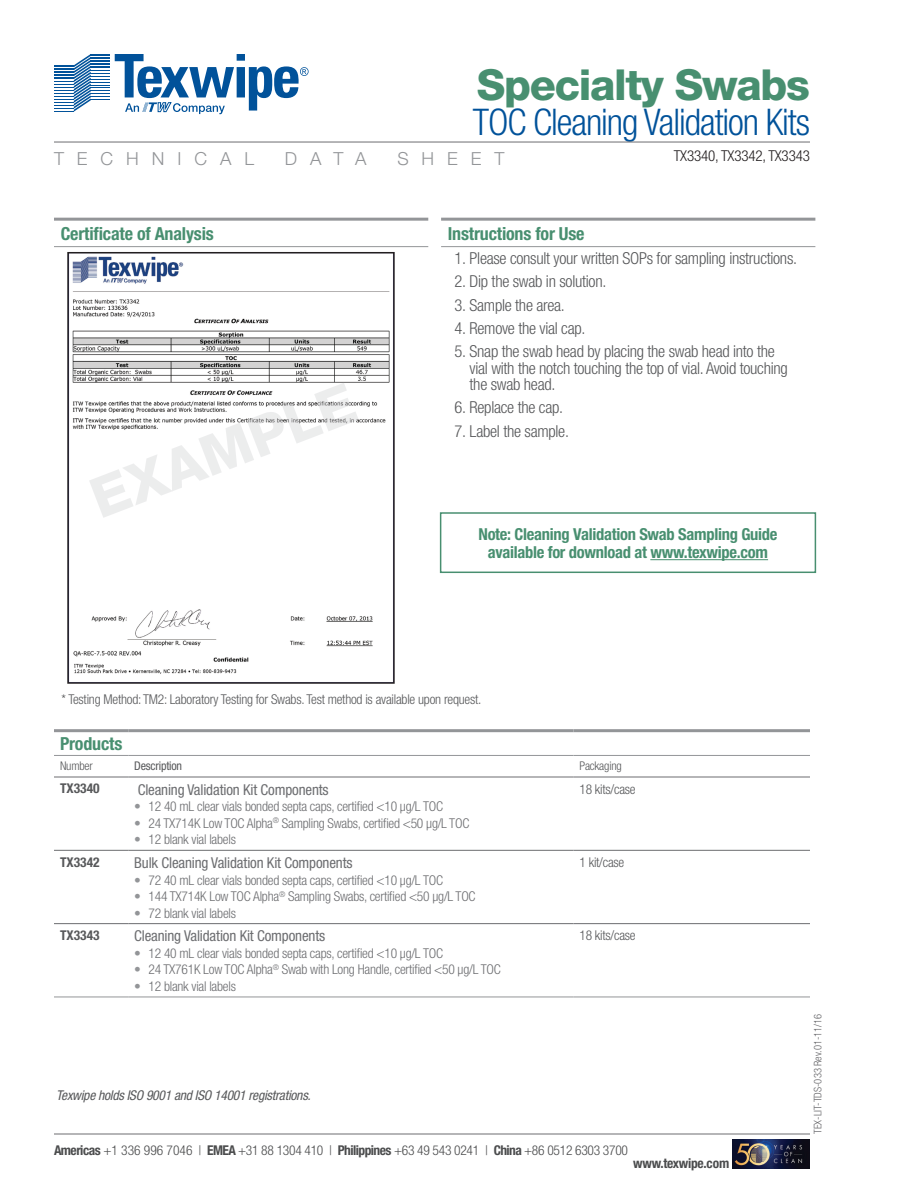
<style>
.page{position:relative;width:918px;height:1188px;background:#fff}
.page>*{position:absolute;margin:0;border:0;box-sizing:border-box;transform-origin:0 0}
.t1{font:800 42.75px "Helvetica Neue";letter-spacing:-.03em;color:#488f70}
.t2{font:300 condensed 36.75px "Helvetica Neue";letter-spacing:-.03em;color:#01529a}
.t3{font:700 condensed 18px "Helvetica Neue";letter-spacing:-.01em;color:#488f70}
.t4{font:300 18px "Helvetica Neue";letter-spacing:.72em;color:#939598}
.t5{font:300 condensed 16.5px/16.5px "Helvetica Neue";letter-spacing:-.015em;color:#57585a}
.t6{font:700 condensed 16.5px/18px "Helvetica Neue";letter-spacing:-.015em;color:#488f70;text-align:center}
.t7{font:condensed 15px "Helvetica Neue";letter-spacing:-.01em;color:#6c6d70}
.t8{font:300 condensed 15px "Helvetica Neue";letter-spacing:-.01em;color:#231f20}
.t9{font:300 condensed 13.5px "Helvetica Neue";letter-spacing:-.015em;color:#6c6d70}
.t10{font:300 condensed 13.5px "Helvetica Neue";letter-spacing:-.015em;color:#57585a}
.t11{font:300 condensed 13.5px "Helvetica Neue";letter-spacing:-.02em;color:#4b4c4d}
.t12{font:italic condensed 13.5px "Helvetica Neue";letter-spacing:-.015em;color:#57585a}
.t13{font:700 condensed 13.5px "Helvetica Neue";color:#57585a}
.t14{font:700 condensed 13.5px "Helvetica Neue";letter-spacing:-.02em;color:#4b4c4d}
.t15{font:300 condensed 12px "Helvetica Neue";letter-spacing:-.015em;color:#57585a}
.t16{font:condensed 12px "Helvetica Neue";letter-spacing:-.015em;color:#57585a}
.t17{font:300 condensed 10.5px "Helvetica Neue";color:#636366}
.s1{color:#939598}
.s2{font-weight:700}
</style>
<div class="page">
<svg style="left:54px;top:54px;width:255px;height:60px"></svg>
<hr style="left:54px;top:142px;width:756px;height:1px;background:#6c6d70">
<hr style="left:54px;top:246px;width:374px;height:1px;background:#939598">
<hr style="left:441px;top:246px;width:374px;height:1px;background:#939598">
<hr style="left:54px;top:218px;width:374px;height:3px;background:#939598">
<hr style="left:441px;top:218px;width:374px;height:3px;background:#939598">
<hr style="left:54px;top:777px;width:74px;height:1px;background:#6c6d70">
<hr style="left:128px;top:777px;width:445px;height:1px;background:#6c6d70">
<hr style="left:573px;top:777px;width:237px;height:1px;background:#6c6d70">
<hr style="left:54px;top:850px;width:74px;height:1px;background:#6c6d70">
<hr style="left:128px;top:850px;width:445px;height:1px;background:#6c6d70">
<hr style="left:573px;top:850px;width:237px;height:1px;background:#6c6d70">
<hr style="left:54px;top:923px;width:74px;height:1px;background:#6c6d70">
<hr style="left:128px;top:923px;width:445px;height:1px;background:#6c6d70">
<hr style="left:573px;top:923px;width:237px;height:1px;background:#6c6d70">
<hr style="left:54px;top:997px;width:74px;height:1px;background:#939598">
<hr style="left:128px;top:997px;width:445px;height:1px;background:#939598">
<hr style="left:573px;top:997px;width:237px;height:1px;background:#939598">
<hr style="left:54px;top:729px;width:74px;height:3px;background:#939598">
<hr style="left:128px;top:729px;width:445px;height:3px;background:#939598">
<hr style="left:54px;top:755px;width:74px;height:1px;background:#939598">
<hr style="left:128px;top:755px;width:445px;height:1px;background:#939598">
<hr style="left:573px;top:729px;width:237px;height:3px;background:#939598">
<hr style="left:573px;top:755px;width:237px;height:1px;background:#939598">
<img style="left:72px;top:256px;width:318px;height:418px">
<div style="left:67px;top:252px;width:328px;height:432px;border:2px solid #231f20"></div>
<img style="left:733px;top:1139px;width:77px;height:30px">
<hr style="left:54px;top:1134px;width:756px;height:1px;background:#6c6d70">
<hr style="left:650px;top:559px;width:118px;height:1px;background:#488f70">
<div style="left:440px;top:512px;width:376px;height:61px;border:2px solid #488f70"></div>
<h1 class="t1" style="left:477px;top:60px;width:335px">Specialty Swabs</h1>
<h2 class="t2" style="left:473px;top:101px;width:339px">TOC Cleaning Validation Kits</h2>
<h3 class="t4" style="left:54px;top:148px;width:202px">TECHNICAL</h3>
<h3 class="t4" style="left:285px;top:148px;width:83px">DATA</h3>
<h3 class="t4" style="left:397px;top:148px;width:109px">SHEET</h3>
<p class="t8" style="left:674px;top:147px;width:138px">TX3340, TX3342, TX3343</p>
<h3 class="t3" style="left:61px;top:223px;width:155px">Certificate of Analysis</h3>
<h3 class="t3" style="left:448px;top:223px;width:138px">Instructions for Use</h3>
<p class="t5" style="left:455px;top:250px;width:344px">1. Please consult your written SOPs for sampling instructions.</p>
<p class="t5" style="left:455px;top:273px;width:153px">2. Dip the swab in solution.</p>
<p class="t5" style="left:455px;top:296px;width:112px">3. Sample the area.</p>
<p class="t5" style="left:455px;top:320px;width:132px">4. Remove the vial cap.</p>
<p class="t5" style="left:470px;top:343px;width:320px;text-indent:-15px">5. Snap the swab head by placing the swab head into the vial with the notch touching the top of vial. Avoid touching the swab head.</p>
<p class="t5" style="left:455px;top:399px;width:110px">6. Replace the cap.</p>
<p class="t5" style="left:455px;top:422px;width:116px">7. Label the sample.</p>
<p class="t6" style="left:478px;top:525px;width:301px">Note: Cleaning Validation Swab Sampling Guide available for download at www.texwipe.com</p>
<p class="t10" style="left:62px;top:692px;width:421px">* Testing Method: TM2: Laboratory Testing for Swabs. Test method is available upon request.</p>
<h3 class="t3" style="left:60px;top:733px;width:64px">Products</h3>
<p class="t15" style="left:60px;top:759px;width:34px">Number</p>
<p class="t16" style="left:134px;top:759px;width:49px">Description</p>
<p class="t15" style="left:579px;top:759px;width:44px">Packaging</p>
<p class="t13" style="left:60px;top:781px;width:41px">TX3340</p>
<p class="t7" style="left:138px;top:781px;width:192px">Cleaning Validation Kit Components</p>
<p class="t9" style="left:134px;top:799px;width:310px"><span class="s1">•</span> 12 40 mL clear vials bonded septa caps, certified &lt;10 μg/L TOC</p>
<p class="t9" style="left:134px;top:815px;width:337px"><span class="s1">•</span> 24 TX714K Low TOC Alpha<sup>®</sup> Sampling Swabs, certified &lt;50 μg/L TOC</p>
<p class="t9" style="left:134px;top:832px;width:103px"><span class="s1">•</span> 12 blank vial labels</p>
<p class="t10" style="left:579px;top:781px;width:58px">18 kits/case</p>
<p class="t13" style="left:60px;top:854px;width:41px">TX3342</p>
<p class="t7" style="left:134px;top:854px;width:220px">Bulk Cleaning Validation Kit Components</p>
<p class="t9" style="left:134px;top:872px;width:310px"><span class="s1">•</span> 72 40 mL clear vials bonded septa caps, certified &lt;10 μg/L TOC</p>
<p class="t9" style="left:134px;top:889px;width:343px"><span class="s1">•</span> 144 TX714K Low TOC Alpha<sup>®</sup> Sampling Swabs, certified &lt;50 μg/L TOC</p>
<p class="t9" style="left:134px;top:905px;width:103px"><span class="s1">•</span> 72 blank vial labels</p>
<p class="t13" style="left:60px;top:927px;width:41px">TX3343</p>
<p class="t7" style="left:134px;top:927px;width:192px">Cleaning Validation Kit Components</p>
<p class="t9" style="left:134px;top:945px;width:310px"><span class="s1">•</span> 12 40 mL clear vials bonded septa caps, certified &lt;10 μg/L TOC</p>
<p class="t9" style="left:134px;top:962px;width:368px"><span class="s1">•</span> 24 TX761K Low TOC Alpha<sup>®</sup> Swab with Long Handle, certified &lt;50 μg/L TOC</p>
<p class="t9" style="left:134px;top:978px;width:103px"><span class="s1">•</span> 12 blank vial labels</p>
<p class="t12" style="left:56px;top:1088px;width:256px">Texwipe holds ISO 9001 and ISO 14001 registrations.</p>
<p class="t10" style="left:579px;top:855px;width:46px">1 kit/case</p>
<p class="t10" style="left:579px;top:928px;width:58px">18 kits/case</p>
<p class="t11" style="left:54px;top:1142px;width:576px"><span class="s2">Americas</span> +1 336 996 7046 | <span class="s2">EMEA</span> +31 88 1304 410 | <span class="s2">Philippines</span> +63 49 543 0241 | <span class="s2">China</span> +86 0512 6303 3700</p>
<p class="t14" style="left:633px;top:1155px;width:98px">www.texwipe.com</p>
<p class="t17" style="left:812px;top:1134px;width:122px;rotate:-90deg">TEX-LIT-TDS-033 Rev.01-11/16</p>
</div>
